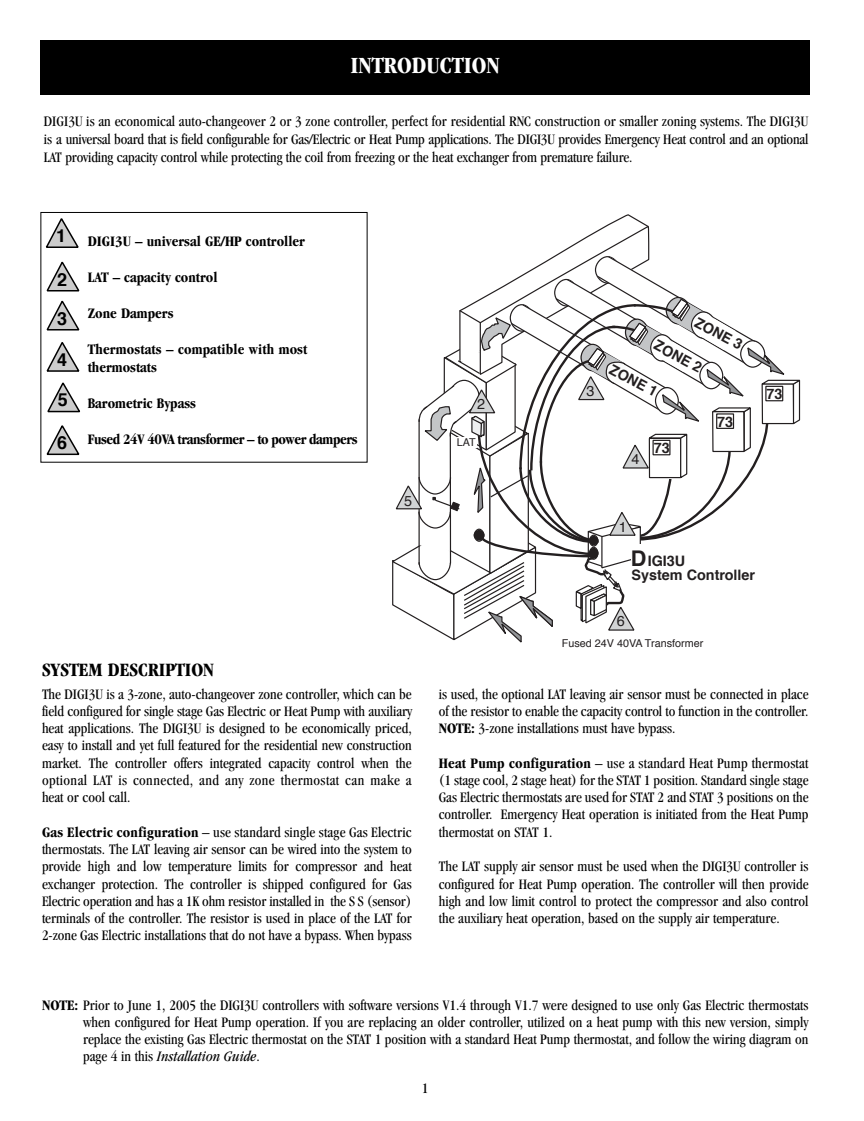
<style>
.page{position:relative;width:864px;height:1121px;background:#fff}
.page>*{position:absolute;margin:0;border:0;box-sizing:border-box;transform-origin:0 0}
.t1{font:700 condensed 24px "Garamond";color:#fff}
.t2{font:700 condensed 19.5px "Garamond";color:#000}
.t3{font:700 18px/39px "Helvetica";color:#000}
.t4{font:condensed 15px/17.2px "Garamond";color:#000;text-align:justify}
.t5{font:700 condensed 15px/18px "Garamond";color:#000}
.t6{font:700 condensed 15px "Garamond";letter-spacing:-.025em;color:#000}
.t7{font:700 14.4px/13.8px "Helvetica";color:#231f20}
.t8{font:14.4px "Helvetica";color:#231f20}
.t9{font:10.8px "Helvetica";color:#231f20}
.s1{font-weight:700}
.s2{font-size:21.6px}
.s3{font-style:italic}
</style>
<div class="page">
<svg style="left:392px;top:214px;width:409px;height:429px"></svg>
<div style="left:40px;top:40px;width:770px;height:54px;background:#000"></div>
<svg style="left:46px;top:219px;width:33px;height:29px"></svg>
<svg style="left:46px;top:262px;width:34px;height:30px"></svg>
<svg style="left:46px;top:301px;width:34px;height:30px"></svg>
<svg style="left:46px;top:342px;width:34px;height:30px"></svg>
<svg style="left:47px;top:383px;width:33px;height:30px"></svg>
<svg style="left:46px;top:426px;width:34px;height:30px"></svg>
<h1 class="t1" style="left:351px;top:56px;width:151px">INTRODUCTION</h1>
<p class="t4" style="left:44px;top:114px;width:766px;line-height:18px">DIGI3U is an economical auto-changeover 2 or 3 zone controller, perfect for residential RNC construction or smaller zoning systems. The DIGI3U is a universal board that is field configurable for Gas/Electric or Heat Pump applications. The DIGI3U provides Emergency Heat control and an optional LAT providing capacity control while protecting the coil from freezing or the heat exchanger from premature failure.</p>
<p class="t3" style="left:56px;top:218px;width:12px">1</p>
<p class="t3" style="left:57px;top:261px;width:12px">2<br>3</p>
<p class="t3" style="left:57px;top:341px;width:12px">4</p>
<p class="t3" style="left:58px;top:382px;width:12px">5</p>
<p class="t3" style="left:57px;top:425px;width:12px">6</p>
<p class="t5" style="left:88px;top:233px;width:219px">DIGI3U – universal GE/HP controller</p>
<p class="t5" style="left:88px;top:269px;width:131px">LAT – capacity control</p>
<p class="t5" style="left:88px;top:305px;width:87px">Zone Dampers</p>
<p class="t5" style="left:88px;top:341px;width:221px">Thermostats – compatible with most thermostats</p>
<p class="t5" style="left:88px;top:395px;width:110px">Barometric Bypass</p>
<p class="t6" style="left:88px;top:433px;width:271px">Fused 24V 40VA transformer – to power dampers</p>
<p class="t8" style="left:404px;top:494px;width:10px">5</p>
<h2 class="t2" style="left:42px;top:662px;width:174px">SYSTEM DESCRIPTION</h2>
<p class="t4" style="left:42px;top:686px;width:372px">The DIGI3U is a 3-zone, auto-changeover zone controller, which can be field configured for single stage Gas Electric or Heat Pump with auxiliary heat applications. The DIGI3U is designed to be economically priced, easy to install and yet full featured for the residential new construction market. The controller offers integrated capacity control when the optional LAT is connected, and any zone thermostat can make a heat or cool call.</p>
<p class="t4" style="left:42px;top:824px;width:371px"><span class="s1">Gas Electric configuration</span> – use standard single stage Gas Electric thermostats. The LAT leaving air sensor can be wired into the system to provide high and low temperature limits for compressor and heat exchanger protection. The controller is shipped configured for Gas Electric operation and has a 1K ohm resistor installed in the S S (sensor) terminals of the controller. The resistor is used in place of the LAT for 2-zone Gas Electric installations that do not have a bypass. When bypass</p>
<p class="t8" style="left:477px;top:398px;width:10px">2</p>
<p class="t9" style="left:457px;top:437px;width:21px">LAT</p>
<p class="t8" style="left:587px;top:385px;width:10px">3</p>
<p class="t7" style="left:699px;top:316px;width:54px;rotate:28deg">ZONE 3</p>
<p class="t7" style="left:658px;top:339px;width:54px;rotate:28deg">ZONE 2</p>
<p class="t7" style="left:613px;top:363px;width:54px;rotate:28deg">ZONE 1</p>
<p class="t8" style="left:632px;top:453px;width:10px">4</p>
<p class="t7" style="left:654px;top:442px;width:18px">73</p>
<p class="t7" style="left:717px;top:416px;width:18px">73</p>
<p class="t7" style="left:767px;top:388px;width:18px">73</p>
<p class="t8" style="left:619px;top:520px;width:10px">1</p>
<p class="t7" style="left:631px;top:555px;width:126px"><span class="s2">D</span>IGI3U<br>System Controller</p>
<p class="t8" style="left:617px;top:615px;width:10px">6</p>
<p class="t9" style="left:562px;top:638px;width:143px">Fused 24V 40VA Transformer</p>
<p class="t4" style="left:439px;top:686px;width:371px">is used, the optional LAT leaving air sensor must be connected in place of the resistor to enable the capacity control to function in the controller.<br><span class="s1">NOTE:</span> 3-zone installations must have bypass.</p>
<p class="t4" style="left:439px;top:755px;width:371px"><span class="s1">Heat Pump configuration</span> – use a standard Heat Pump thermostat (1 stage cool, 2 stage heat) for the STAT 1 position. Standard single stage Gas Electric thermostats are used for STAT 2 and STAT 3 positions on the controller. Emergency Heat operation is initiated from the Heat Pump thermostat on STAT 1.</p>
<p class="t4" style="left:439px;top:859px;width:371px">The LAT supply air sensor must be used when the DIGI3U controller is configured for Heat Pump operation. The controller will then provide high and low limit control to protect the compressor and also control the auxiliary heat operation, based on the supply air temperature.</p>
<p class="t4" style="left:83px;top:997px;width:727px;text-indent:-41px"><span class="s1">NOTE:</span> Prior to June 1, 2005 the DIGI3U controllers with software versions V1.4 through V1.7 were designed to use only Gas Electric thermostats when configured for Heat Pump operation. If you are replacing an older controller, utilized on a heat pump with this new version, simply replace the existing Gas Electric thermostat on the STAT 1 position with a standard Heat Pump thermostat, and follow the wiring diagram on page 4 in this <span class="s3">Installation Guide</span>.</p>
<p class="t4" style="left:422px;top:1080px;width:8px">1</p>
</div>
